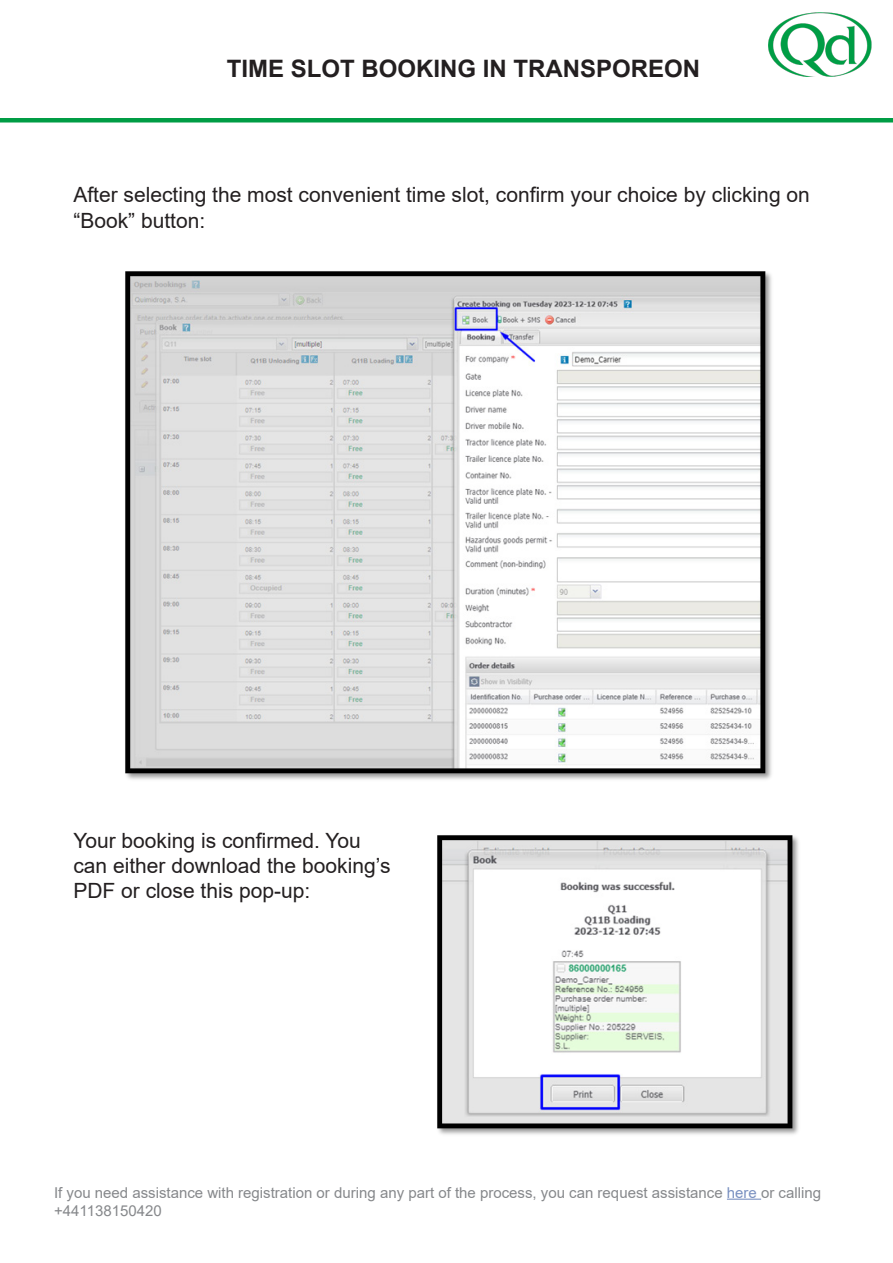
<style>
.page{position:relative;width:893px;height:1263px;background:#fff}
.page>*{position:absolute;margin:0;border:0;box-sizing:border-box;transform-origin:0 0}
.t1{font:700 24px "Arial";color:#231f20}
.t2{font:21px/25.2px "Arial";color:#231f20}
.t3{font:15px/18px "Arial";color:#86888b}
.s1{color:#7990c0}
</style>
<div class="page">
<img style="left:769px;top:13px;width:103px;height:64px">
<hr style="left:0;top:118px;width:893px;height:4px;background:#009d45">
<hr style="left:727px;top:1198px;width:34px;height:2px;background:#7990c0">
<img style="left:125px;top:271px;width:647px;height:509px">
<img style="left:437px;top:835px;width:362px;height:300px">
<p class="t1" style="left:227px;top:52px;width:475px">TIME SLOT BOOKING IN TRANSPOREON</p>
<p class="t2" style="left:73px;top:182px;width:738px">After selecting the most convenient time slot, confirm your choice by clicking on “Book” button:</p>
<p class="t2" style="left:73px;top:828px;width:319px">Your booking is confirmed. You can either download the booking’s<br>PDF or close this pop-up:</p>
<p class="t3" style="left:54px;top:1183px;width:769px">If you need assistance with registration or during any part of the process, you can request assistance <span class="s1">here</span> or calling +441138150420</p>
</div>
